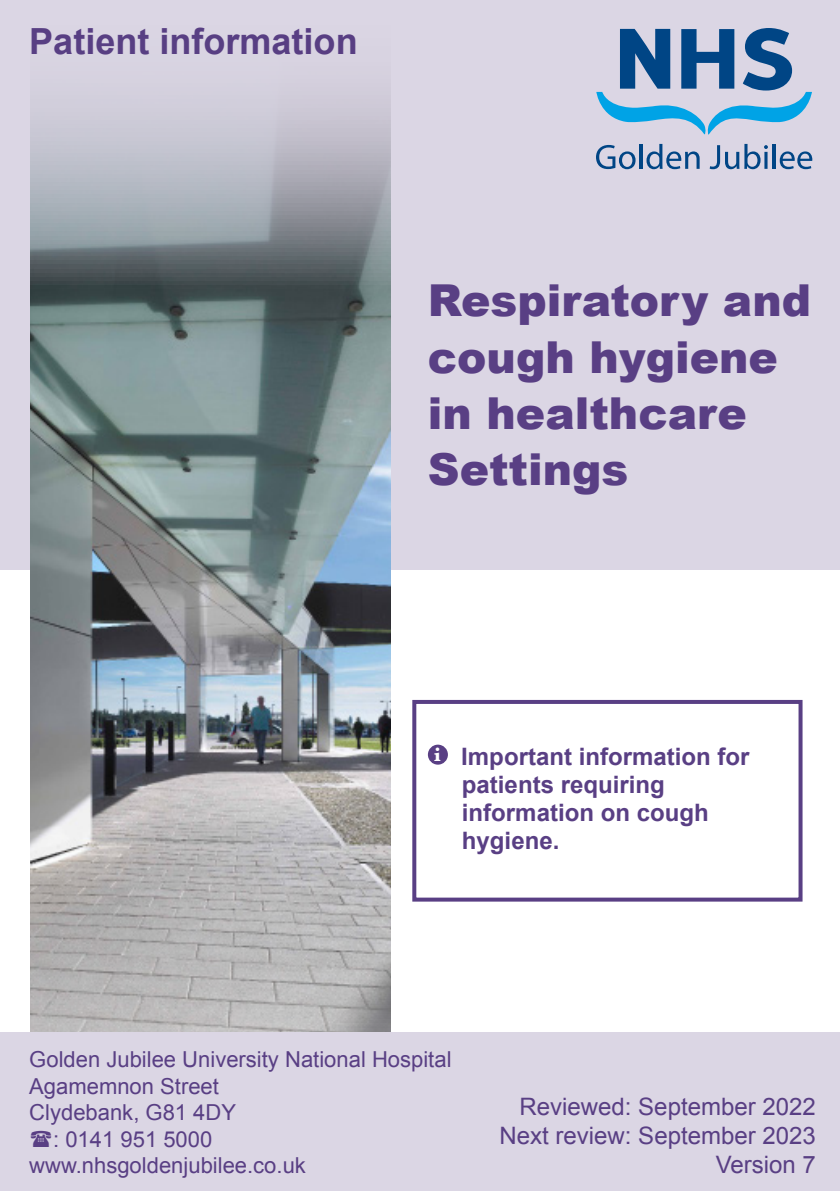
<style>
.page{position:relative;width:840px;height:1191px;background:#fff}
.page>*{position:absolute;margin:0;border:0;box-sizing:border-box;transform-origin:0 0}
.t1{font:900 44px/56px "Arial";color:#593f84}
.t2{font:700 36px "Arial";color:#593f84}
.t3{font:700 24px/28px "Arial";color:#593f84}
.t4{font:24px/28.8px "Arial";color:#593f84;text-align:right}
.t5{font:22px "Arial";color:#593f84}
.s1{font-family:"Baskerville";font-size:20px;color:#fff}
</style>
<div class="page">
<div style="left:0;top:0;width:839px;height:569px;background:#dbd6e4"></div>
<div style="left:427px;top:744px;width:20px;height:20px;background:#593f84;border-radius:50%"></div>
<img style="left:30px;top:95px;width:360px;height:937px">
<div style="left:0;top:1032px;width:839px;height:159px;background:#dbd6e4"></div>
<div style="left:412px;top:700px;width:390px;height:201px;border:4px solid #593f84"></div>
<svg style="left:596px;top:28px;width:215px;height:106px"></svg>
<svg style="left:596px;top:145px;width:39px;height:24px"></svg>
<hr style="left:639px;top:144px;width:3px;height:25px;background:#004585">
<svg style="left:646px;top:144px;width:53px;height:25px"></svg>
<svg style="left:709px;top:144px;width:58px;height:25px"></svg>
<hr style="left:764px;top:152px;width:3px;height:17px;background:#004585">
<hr style="left:772px;top:144px;width:3px;height:25px;background:#004585">
<svg style="left:779px;top:151px;width:32px;height:18px"></svg>
<h2 class="t2" style="left:29px;top:18px;width:330px">Patient information</h2>
<h1 class="t1" style="left:427px;top:271px;width:384px">Respiratory and cough hygiene in healthcare<br>Settings</h1>
<p class="t3" style="left:461px;top:743px;width:289px;text-indent:-28px"><span class="s1">i</span> Important information for patients requiring information on cough hygiene.</p>
<p class="t5" style="left:29px;top:1045px;width:423px">Golden Jubilee University National Hospital</p>
<p class="t5" style="left:29px;top:1071px;width:191px">Agamemnon Street</p>
<p class="t5" style="left:29px;top:1098px;width:208px">Clydebank, G81 4DY</p>
<p class="t5" style="left:53px;top:1124px;width:161px">: 0141 951 5000</p>
<p class="t5" style="left:29px;top:1150px;width:278px">www.nhsgoldenjubilee.co.uk</p>
<p class="t4" style="left:499px;top:1092px;width:318px">Reviewed: September 2022<br>Next review: September 2023<br>Version 7</p>
</div>
